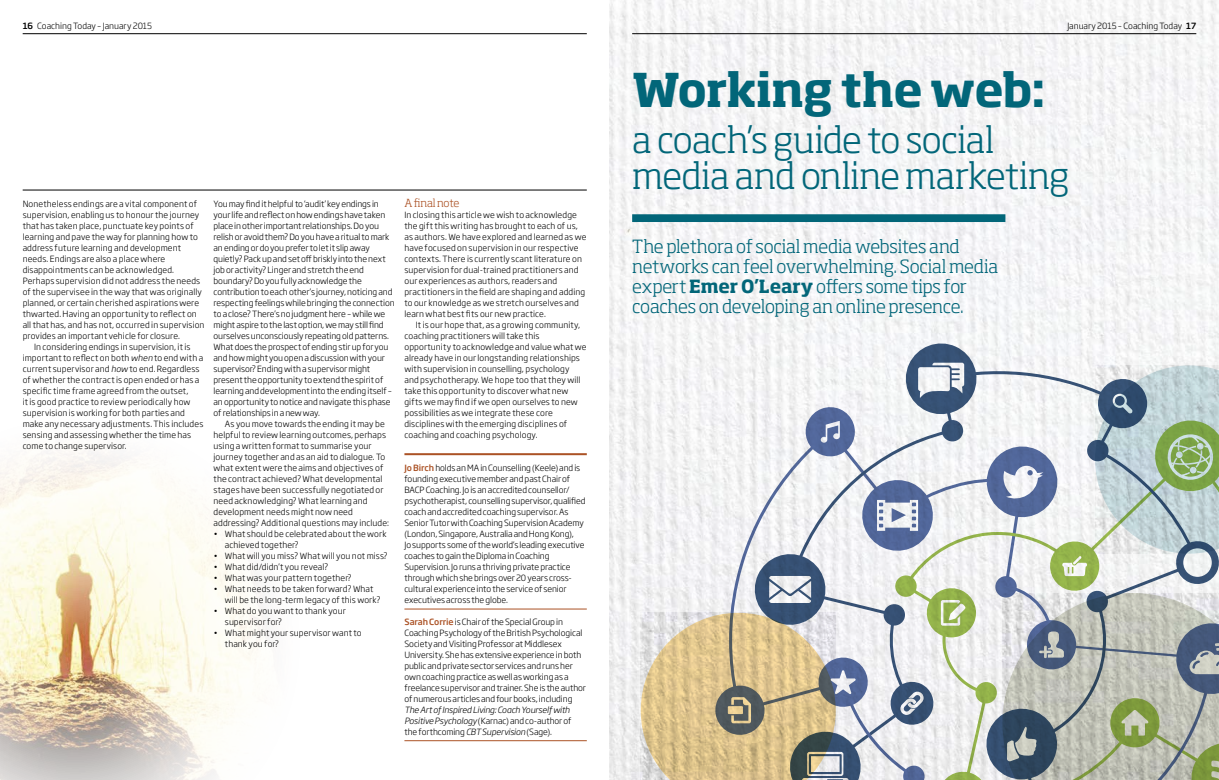
<style>
.page{position:relative;width:1219px;height:780px;background:#fff}
.page>*{position:absolute;margin:0;border:0;box-sizing:border-box;transform-origin:0 0}
.t1{font:700 46px "Soho Pro";letter-spacing:-.02em;color:#026679}
.t2{font:300 36px/36px "Soho Pro";letter-spacing:-.015em;color:#026679}
.t3{font:300 18px/20px "Soho Pro";letter-spacing:-.01em;color:#026679}
.t4{font:300 11px "Soho Pro";letter-spacing:-.025em;color:#ab5225}
.t5{font:300 8.5px/11px "Soho Gothic Std";letter-spacing:.005em;color:#000}
.t6{font:italic 300 8.5px/11px "Soho Gothic Std";letter-spacing:-.01em;color:#000}
.s1{font-weight:500}
.s2{font-style:italic}
.s3{font-weight:500;color:#ab5225}
.s4{font-style:normal}
.s5{font-weight:700}
</style>
<div class="page">
<img style="left:0;top:33px;width:587px;height:747px">
<hr style="left:23px;top:190px;width:564px;height:1px;background:#000">
<img style="left:609px;top:0;width:610px;height:780px">
<hr style="left:632px;top:33px;width:564px;height:1px;background:#000">
<hr style="left:404px;top:453px;width:183px;height:2px;background:#ab5225">
<hr style="left:404px;top:608px;width:183px;height:1px;background:#ab5225">
<hr style="left:404px;top:740px;width:183px;height:1px;background:#ab5225">
<div style="left:632px;top:214px;width:373px;height:8px;background:#026679"></div>
<svg style="left:641px;top:342px;width:578px;height:438px"></svg>
<svg style="left:1002px;top:593px;width:217px;height:187px;background:#a6ada6"></svg>
<p class="t5" style="left:23px;top:21px;width:131px"><span class="s1">16</span> Coaching Today – January 2015</p>
<p class="t5" style="left:1067px;top:21px;width:130px">January 2015 – Coaching Today <span class="s1">17</span></p>
<p class="t5" style="left:23px;top:198px;width:176px">Nonetheless endings are a vital component of</p>
<p class="t5" style="left:23px;top:209px;width:178px">supervision, enabling us to honour the journey</p>
<p class="t5" style="left:23px;top:220px;width:173px">that has taken place, punctuate key points of</p>
<p class="t5" style="left:23px;top:231px;width:177px">learning and pave the way for planning how to</p>
<p class="t5" style="left:23px;top:242px;width:160px">address future learning and development</p>
<p class="t5" style="left:23px;top:253px;width:144px">needs. Endings are also a place where</p>
<p class="t5" style="left:23px;top:264px;width:153px">disappointments can be acknowledged.</p>
<p class="t5" style="left:23px;top:275px;width:179px">Perhaps supervision did not address the needs</p>
<p class="t5" style="left:23px;top:286px;width:181px">of the supervisee in the way that was originally</p>
<p class="t5" style="left:23px;top:297px;width:178px">planned, or certain cherished aspirations were</p>
<p class="t5" style="left:23px;top:308px;width:176px">thwarted. Having an opportunity to reflect on</p>
<p class="t5" style="left:23px;top:319px;width:183px">all that has, and has not, occurred in supervision</p>
<p class="t5" style="left:23px;top:330px;width:159px">provides an important vehicle for closure.</p>
<p class="t5" style="left:34px;top:341px;width:158px">In considering endings in supervision, it is</p>
<p class="t5" style="left:23px;top:352px;width:182px">important to reflect on both <span class="s2">when</span> to end with a</p>
<p class="t5" style="left:23px;top:363px;width:178px">current supervisor and <span class="s2">how</span> to end. Regardless</p>
<p class="t5" style="left:23px;top:374px;width:178px">of whether the contract is open ended or has a</p>
<p class="t5" style="left:23px;top:385px;width:167px">specific time frame agreed from the outset,</p>
<p class="t5" style="left:23px;top:396px;width:169px">it is good practice to review periodically how</p>
<p class="t5" style="left:23px;top:407px;width:164px">supervision is working for both parties and</p>
<p class="t5" style="left:23px;top:418px;width:182px">make any necessary adjustments. This includes</p>
<p class="t5" style="left:23px;top:429px;width:170px">sensing and assessing whether the time has</p>
<p class="t5" style="left:23px;top:440px;width:106px">come to change supervisor.</p>
<p class="t5" style="left:214px;top:198px;width:183px">You may find it helpful to ‘audit’ key endings in your life and reflect on how endings have taken place in other important relationships. Do you relish or avoid them? Do you have a ritual to mark an ending or do you prefer to let it slip away quietly? Pack up and set off briskly into the next job or activity? Linger and stretch the end boundary? Do you fully acknowledge the contribution to each other’s journey, noticing and respecting feelings while bringing the connection to a close? There’s no judgment here – while we might aspire to the last option, we may still find ourselves unconsciously repeating old patterns.<br>What does the prospect of ending stir up for you and how might you open a discussion with your supervisor? Ending with a supervisor might present the opportunity to extend the spirit of learning and development into the ending itself – an opportunity to notice and navigate this phase of relationships in a new way.</p>
<p class="t5" style="left:214px;top:418px;width:177px;text-indent:11px">As you move towards the ending it may be helpful to review learning outcomes, perhaps using a written format to summarise your journey together and as an aid to dialogue. To what extent were the aims and objectives of the contract achieved? What developmental stages have been successfully negotiated or need acknowledging? What learning and development needs might now need addressing? Additional questions may include:</p>
<p class="t5" style="left:225px;top:528px;width:163px;text-indent:-11px">• What should be celebrated about the work achieved together?</p>
<p class="t5" style="left:214px;top:550px;width:176px">• What will you miss? What will you not miss?</p>
<p class="t5" style="left:214px;top:561px;width:116px">• What did/didn’t you reveal?</p>
<p class="t5" style="left:214px;top:572px;width:140px">• What was your pattern together?</p>
<p class="t5" style="left:225px;top:583px;width:157px;text-indent:-11px">• What needs to be taken forward? What will be the long-term legacy of this work?</p>
<p class="t5" style="left:225px;top:605px;width:123px;text-indent:-11px">• What do you want to thank your supervisor for?</p>
<p class="t5" style="left:225px;top:627px;width:138px;text-indent:-11px">• What might your supervisor want to thank you for?</p>
<p class="t4" style="left:404px;top:194px;width:57px">A final note</p>
<p class="t5" style="left:404px;top:209px;width:183px">In closing this article we wish to acknowledge the gift this writing has brought to each of us, as authors. We have explored and learned as we have focused on supervision in our respective contexts. There is currently scant literature on supervision for dual-trained practitioners and our experiences as authors, readers and practitioners in the field are shaping and adding to our knowledge as we stretch ourselves and learn what best fits our new practice.</p>
<p class="t5" style="left:404px;top:319px;width:184px;text-indent:11px">It is our hope that, as a growing community, coaching practitioners will take this opportunity to acknowledge and value what we already have in our longstanding relationships with supervision in counselling, psychology<br>and psychotherapy. We hope too that they will take this opportunity to discover what new gifts we may find if we open ourselves to new possibilities as we integrate these core disciplines with the emerging disciplines of coaching and coaching psychology.</p>
<p class="t5" style="left:404px;top:462px;width:183px"><span class="s3">Jo Birch</span> holds an MA in Counselling (Keele) and is founding executive member and past Chair of BACP Coaching. Jo is an accredited counsellor/ psychotherapist, counselling supervisor, qualified coach and accredited coaching supervisor. As Senior Tutor with Coaching Supervision Academy (London, Singapore, Australia and Hong Kong),<br>Jo supports some of the world’s leading executive coaches to gain the Diploma in Coaching Supervision. Jo runs a thriving private practice through which she brings over 20 years cross&shy;cultural experience into the service of senior executives across the globe.</p>
<p class="t5" style="left:404px;top:616px;width:183px"><span class="s3">Sarah Corrie</span> is Chair of the Special Group in Coaching Psychology of the British Psychological Society and Visiting Professor at Middlesex University. She has extensive experience in both public and private sector services and runs her own coaching practice as well as working as a freelance supervisor and trainer. She is the author of numerous articles and four books, including</p>
<p class="t6" style="left:404px;top:704px;width:169px">The Art of Inspired Living: Coach Yourself with<br>Positive Psychology <span class="s4">(Karnac) and co-author of the forthcoming</span> CBT Supervision <span class="s4">(Sage).</span></p>
<h1 class="t1" style="left:632px;top:57px;width:415px">Working the web:</h1>
<h2 class="t2" style="left:632px;top:119px;width:439px">a coach’s guide to social media and online marketing</h2>
<h3 class="t3" style="left:632px;top:235px;width:367px">The plethora of social media websites and networks can feel overwhelming. Social media expert <span class="s5">Emer O’Leary</span> offers some tips for coaches on developing an online presence.</h3>
</div>
